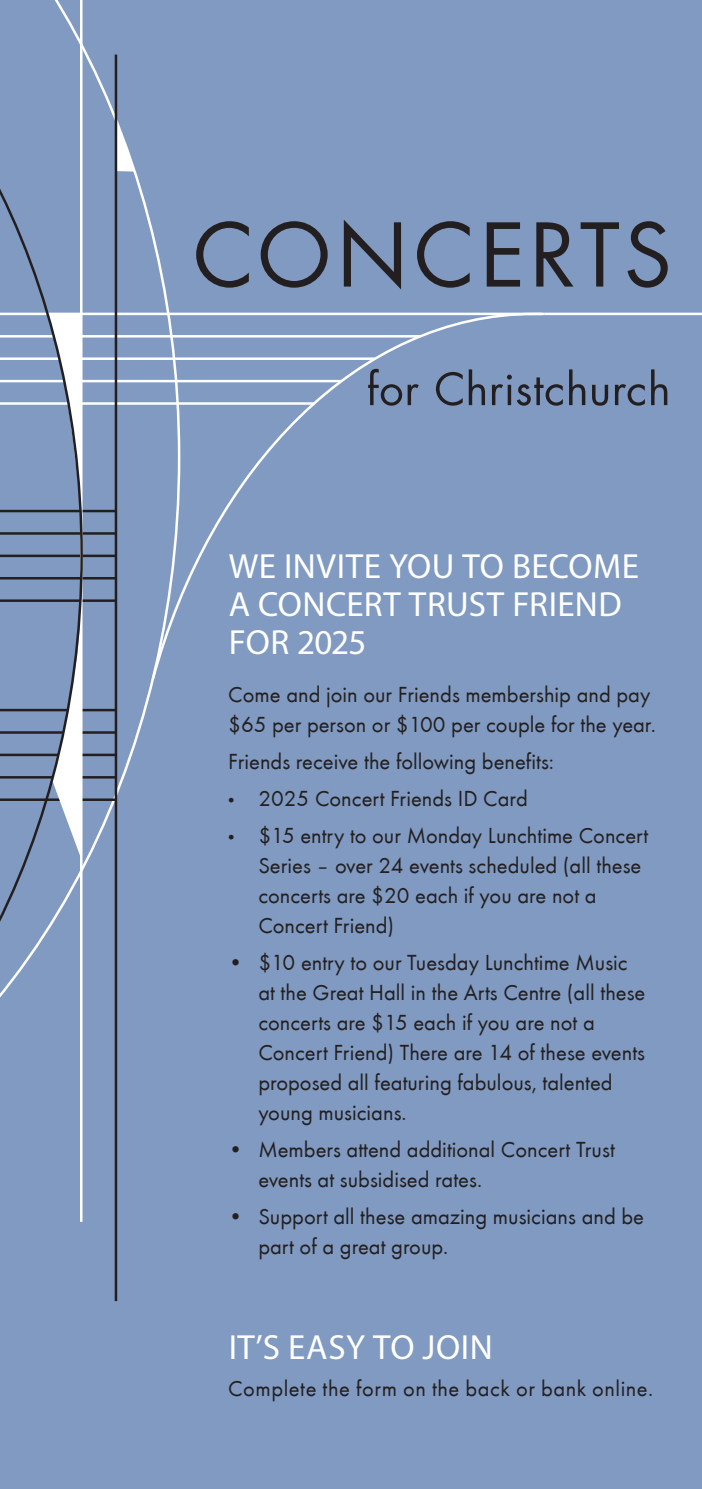
<style>
.page{position:relative;width:702px;height:1489px;background:#fff}
.page>*{position:absolute;margin:0;border:0;box-sizing:border-box;transform-origin:0 0}
.t1{font:35px/37.5px "Myriad Pro";letter-spacing:.015em;color:#fff}
.t2{font:22.5px/30px "Futura T";color:#231f20}
.t3{font:22.5px "Futura T";letter-spacing:.025em;color:#231f20}
.s1{font-family:"Myriad Pro"}
</style>
<div class="page">
<div style="left:0;top:0;width:702px;height:1488px;background:#809ac1"></div>
<hr style="left:544px;top:312px;width:158px;height:3px;background:#fff">
<svg style="left:84px;top:0;width:98px;height:1183px;background:#7f98be"></svg>
<svg style="left:117px;top:124px;width:18px;height:47px"></svg>
<hr style="left:0;top:510px;width:115px;height:2px;background:#231f20">
<hr style="left:0;top:532px;width:115px;height:2px;background:#231f20">
<hr style="left:0;top:599px;width:115px;height:3px;background:#231f20">
<hr style="left:0;top:554px;width:115px;height:3px;background:#231f20">
<hr style="left:0;top:577px;width:115px;height:2px;background:#231f20">
<hr style="left:0;top:708px;width:115px;height:3px;background:#231f20">
<hr style="left:0;top:731px;width:115px;height:2px;background:#231f20">
<hr style="left:0;top:798px;width:115px;height:3px;background:#231f20">
<hr style="left:0;top:753px;width:115px;height:3px;background:#231f20">
<hr style="left:0;top:776px;width:115px;height:2px;background:#231f20">
<hr style="left:0;top:335px;width:420px;height:2px;background:#fff">
<hr style="left:0;top:402px;width:313px;height:3px;background:#fff">
<hr style="left:0;top:357px;width:374px;height:3px;background:#fff">
<hr style="left:0;top:380px;width:341px;height:2px;background:#fff">
<hr style="left:0;top:312px;width:544px;height:3px;background:#fff">
<hr style="left:115px;top:55px;width:2px;height:1245px;background:#231f20">
<svg style="left:0;top:0;width:84px;height:1216px;background:#889ec0"></svg>
<div style="left:150px;top:311px;width:394px;height:371px;background:#809ac1"></div>
<svg style="left:196px;top:219px;width:471px;height:70px;background:#687b98"></svg>
<svg style="left:368px;top:369px;width:299px;height:36px;background:#6c7f9e"></svg>
<h1 class="t1" style="left:229px;top:547px;width:411px">WE INVITE YOU TO BECOME<br>A CONCERT TRUST FRIEND<br>FOR 2025</h1>
<p class="t2" style="left:228px;top:679px;width:429px">Come and join our Friends membership and pay $65 per person or $100 per couple for the year.</p>
<p class="t2" style="left:228px;top:746px;width:327px">Friends receive the following benefits:</p>
<p class="t2" style="left:228px;top:783px;width:301px"><span class="s1">•</span> 2025 Concert Friends ID Card</p>
<p class="t2" style="left:258px;top:820px;width:391px;text-indent:-30px"><span class="s1">•</span> $15 entry to our Monday Lunchtime Concert Series – over 24 events scheduled (all these concerts are $20 each if you are not a Concert Friend)</p>
<p class="t2" style="left:258px;top:947px;width:388px;text-indent:-30px">• $10 entry to our Tuesday Lunchtime Music at the Great Hall in the Arts Centre (all these concerts are $15 each if you are not a Concert Friend) There are 14 of these events proposed all featuring fabulous, talented young musicians.</p>
<p class="t2" style="left:258px;top:1134px;width:358px;text-indent:-30px">• Members attend additional Concert Trust events at subsidised rates.</p>
<p class="t2" style="left:258px;top:1201px;width:387px;text-indent:-30px">• Support all these amazing musicians and be part of a great group.</p>
<h1 class="t1" style="left:229px;top:1327px;width:265px">IT’S EASY TO JOIN</h1>
<p class="t3" style="left:228px;top:1375px;width:426px">Complete the form on the back or bank online.</p>
</div>
